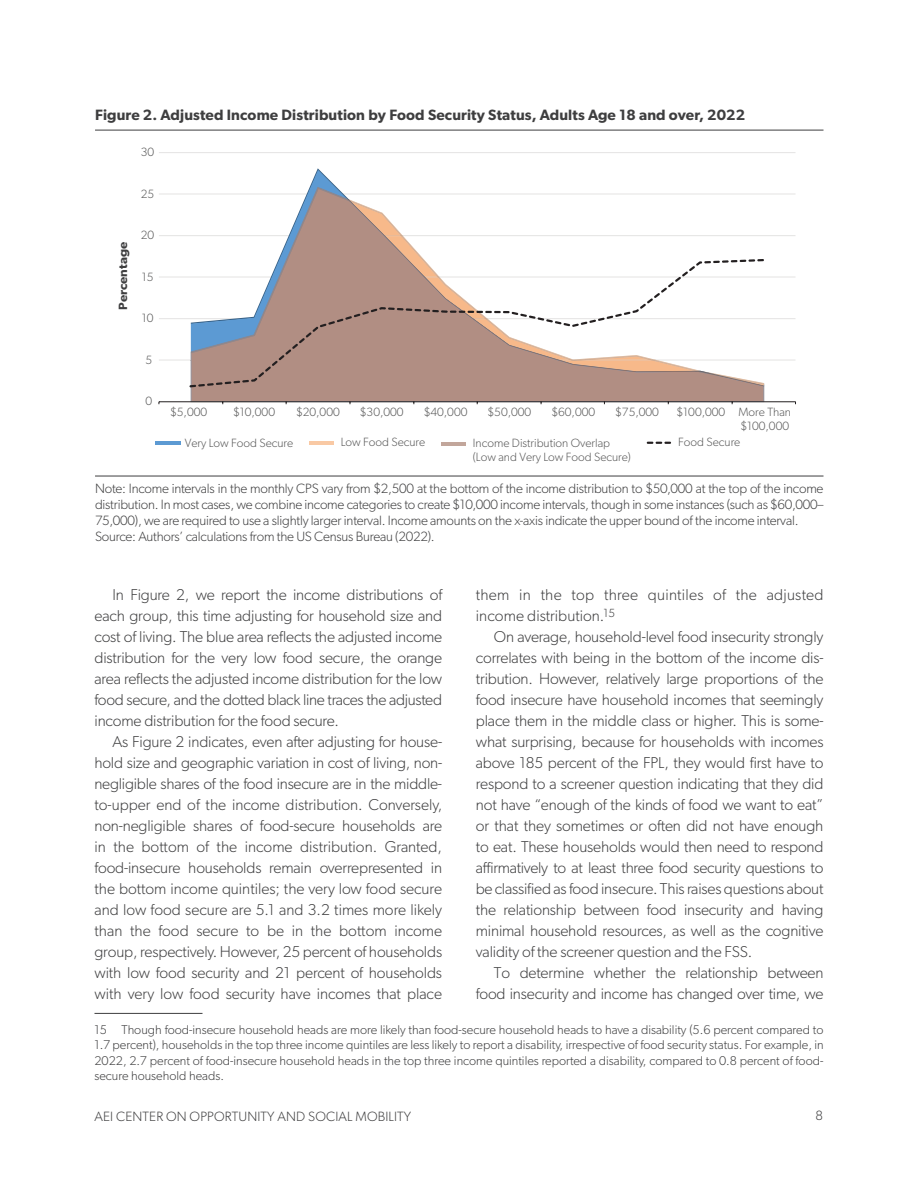
<style>
.page{position:relative;width:918px;height:1188px;background:#fff}
.page>*{position:absolute;margin:0;border:0;box-sizing:border-box;transform-origin:0 0}
.Body_Text{font:300 15.75px/21px "Gibson";letter-spacing:-.01em;color:#3e3e3f;text-align:justify}
.Body_Text-2{font:300 15.75px/21px "Gibson";letter-spacing:.015em;color:#3e3e3f}
.Table_Title_1{font:600 15px "Gibson";letter-spacing:.01em;color:#3e3e3f}
.Table_Source_or_note_first{font:300 13.5px/16.2px "Gibson";letter-spacing:-.015em;color:#3e3e3f;text-align:justify}
.Table_Source_or_Note_no_rule_before{font:300 13.5px "Gibson";letter-spacing:-.015em;color:#3e3e3f}
.Table_Source_or_note_first-2{font:300 13.5px "Gibson";letter-spacing:.01em;color:#3e3e3f}
.Footnotes{font:300 12.75px/15.3px "Gibson";color:#3e3e3f;text-align:justify}
.t1{font:300 12px/14.4px "Gibson";color:#595959;text-align:right}
.t2{font:600 12px "Gibson";color:#3e3e3f;scale:1.08 1}
</style>
<div class="page">
<hr style="left:94px;top:1013px;width:108px;height:1px;background:#3e3e3f">
<hr style="left:95px;top:130px;width:729px;height:1px;background:#3e3e3f">
<hr style="left:95px;top:476px;width:729px;height:1px;background:#3e3e3f">
<hr style="left:159px;top:360px;width:637px;height:1px;background:#dad9d8">
<hr style="left:159px;top:318px;width:637px;height:1px;background:#dad9d8">
<hr style="left:159px;top:277px;width:637px;height:1px;background:#dad9d8">
<hr style="left:159px;top:235px;width:637px;height:1px;background:#dad9d8">
<hr style="left:159px;top:194px;width:637px;height:1px;background:#dad9d8">
<hr style="left:159px;top:152px;width:637px;height:1px;background:#dad9d8">
<hr style="left:159px;top:401px;width:637px;height:1px;background:#231f20">
<svg style="left:190px;top:187px;width:575px;height:217px"></svg>
<svg style="left:189px;top:259px;width:575px;height:128px"></svg>
<hr style="left:156px;top:441px;width:25px;height:4px;background:#5c9ad3">
<hr style="left:309px;top:441px;width:24px;height:4px;background:#f9c9a4">
<svg style="left:647px;top:442px;width:24px;height:2px"></svg>
<hr style="left:441px;top:442px;width:25px;height:4px;background:#c2a69b">
<p class="Table_Title_1" style="left:95px;top:106px;width:652px">Figure 2. Adjusted Income Distribution by Food Security Status, Adults Age 18 and over, 2022</p>
<p class="t1" style="left:141px;top:145px;width:15px">30</p>
<p class="t1" style="left:141px;top:186px;width:15px">25</p>
<p class="t2" style="left:116px;top:310px;width:64px;rotate:-90deg">Percentage</p>
<p class="t1" style="left:141px;top:228px;width:15px">20</p>
<p class="t1" style="left:142px;top:269px;width:13px">15</p>
<p class="t1" style="left:142px;top:311px;width:13px">10</p>
<p class="t1" style="left:146px;top:352px;width:8px">5</p>
<p class="t1" style="left:146px;top:394px;width:8px">0</p>
<p class="t1" style="left:170px;top:405px;width:39px">$5,000</p>
<p class="t1" style="left:233px;top:405px;width:43px">$10,000</p>
<p class="t1" style="left:296px;top:405px;width:45px">$20,000</p>
<p class="t1" style="left:360px;top:405px;width:45px">$30,000</p>
<p class="t1" style="left:424px;top:405px;width:45px">$40,000</p>
<p class="t1" style="left:488px;top:405px;width:45px">$50,000</p>
<p class="t1" style="left:551px;top:405px;width:45px">$60,000</p>
<p class="t1" style="left:615px;top:405px;width:45px">$75,000</p>
<p class="t1" style="left:677px;top:405px;width:116px">$100,000 More Than $100,000</p>
<p class="t1" style="left:185px;top:435px;width:110px">Very Low Food Secure</p>
<p class="t1" style="left:341px;top:435px;width:86px">Low Food Secure</p>
<p class="t1" style="left:473px;top:435px;width:139px">Income Distribution Overlap</p>
<p class="t1" style="left:678px;top:435px;width:64px">Food Secure</p>
<p class="t1" style="left:473px;top:450px;width:159px">(Low and Very Low Food Secure)</p>
<p class="Table_Source_or_note_first" style="left:95px;top:480px;width:730px">Note: Income intervals in the monthly CPS vary from $2,500 at the bottom of the income distribution to $50,000 at the top of the income distribution. In most cases, we combine income categories to create $10,000 income intervals, though in some instances (such as $60,000– 75,000), we are required to use a slightly larger interval. Income amounts on the x-axis indicate the upper bound of the income interval.</p>
<p class="Table_Source_or_Note_no_rule_before" style="left:95px;top:528px;width:341px">Source: Authors’ calculations from the US Census Bureau (2022).</p>
<p class="Body_Text" style="left:94px;top:584px;width:349px;text-indent:18px">In Figure 2, we report the income distributions of each group, this time adjusting for household size and cost of living. The blue area reflects the adjusted income distribution for the very low food secure, the orange area reflects the adjusted income distribution for the low food secure, and the dotted black line traces the adjusted income distribution for the food secure.</p>
<p class="Body_Text" style="left:94px;top:731px;width:349px;text-indent:18px">As Figure 2 indicates, even after adjusting for house&shy;hold size and geographic variation in cost of living, non&shy;negligible shares of the food insecure are in the middle&shy;to-upper end of the income distribution. Conversely, non-negligible shares of food-secure households are in the bottom of the income distribution. Granted, food-insecure households remain overrepresented in the bottom income quintiles; the very low food secure and low food secure are 5.1 and 3.2 times more likely than the food secure to be in the bottom income group, respectively. However, 25 percent of households with low food security and 21 percent of households with very low food security have incomes that place</p>
<p class="Footnotes" style="left:94px;top:1022px;width:731px">15 Though food-insecure household heads are more likely than food-secure household heads to have a disability (5.6 percent compared to 1.7 percent), households in the top three income quintiles are less likely to report a disability, irrespective of food security status. For example, in 2022, 2.7 percent of food-insecure household heads in the top three income quintiles reported a disability, compared to 0.8 percent of food&shy;secure household heads.</p>
<p class="Body_Text-2" style="left:476px;top:584px;width:349px">them in the top three quintiles of the adjusted income distribution.<sup>15</sup></p>
<p class="Body_Text" style="left:476px;top:626px;width:349px;text-indent:18px">On average, household-level food insecurity strongly correlates with being in the bottom of the income dis&shy;tribution. However, relatively large proportions of the food insecure have household incomes that seemingly place them in the middle class or higher. This is some&shy;what surprising, because for households with incomes above 185 percent of the FPL, they would first have to respond to a screener question indicating that they did not have “enough of the kinds of food we want to eat” or that they sometimes or often did not have enough to eat. These households would then need to respond affirmatively to at least three food security questions to be classified as food insecure. This raises questions about the relationship between food insecurity and having minimal household resources, as well as the cognitive validity of the screener question and the FSS.</p>
<p class="Body_Text" style="left:476px;top:962px;width:349px;text-align:right">To determine whether the relationship between food insecurity and income has changed over time, we</p>
<p class="Table_Source_or_note_first-2" style="left:94px;top:1108px;width:318px">AEI CENTER ON OPPORTUNITY AND SOCIAL MOBILITY</p>
<p class="Table_Source_or_note_first" style="left:815px;top:1107px;width:9px">8</p>
</div>
